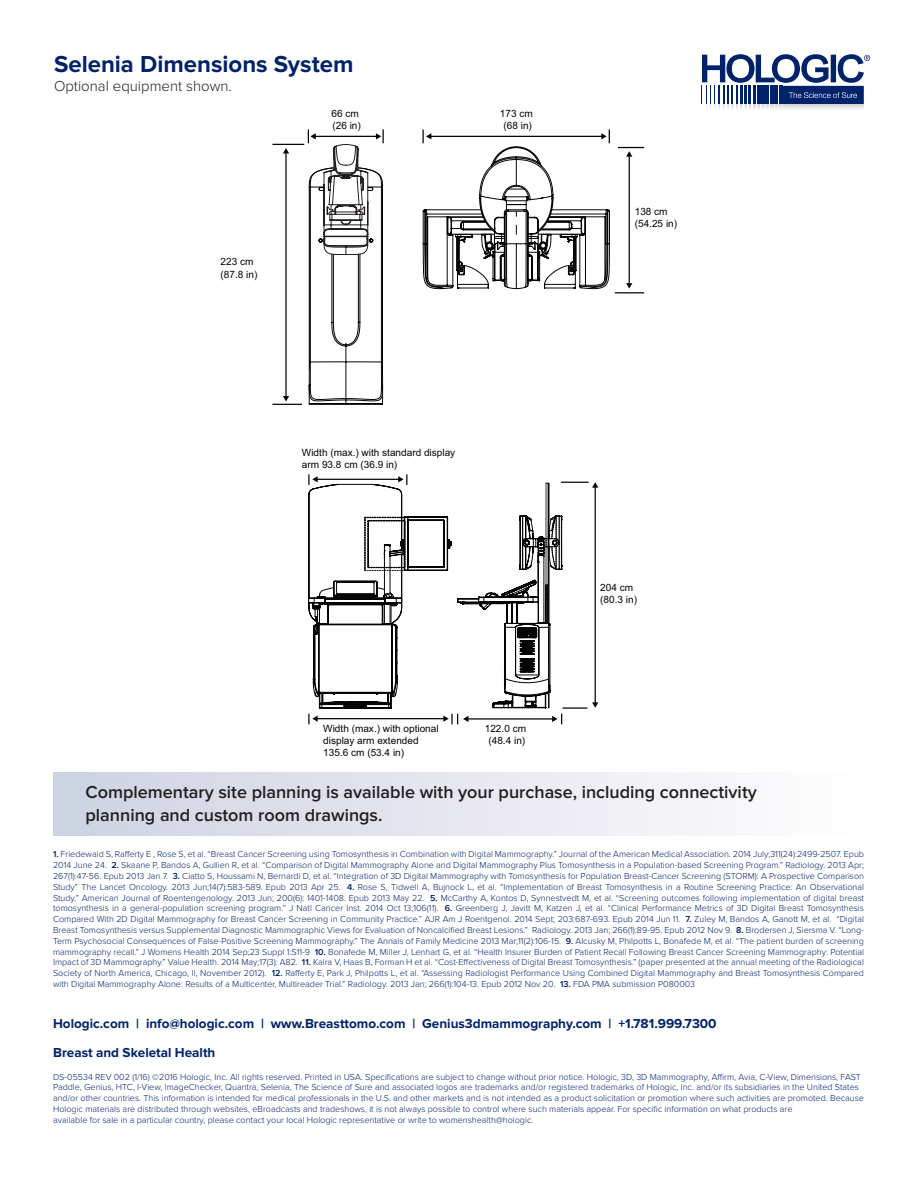
<style>
.page{position:relative;width:918px;height:1188px;background:#fff}
.page>*{position:absolute;margin:0;border:0;box-sizing:border-box;transform-origin:0 0}
.t1{font:700 24px "Proxima Nova";color:#00226b}
.t2{font:600 18px/22.5px "Proxima Nova";color:#231f20}
.t3{font:300 15px "Proxima Nova";color:#231f20}
.t4{font:700 13.5px "Proxima Nova";color:#00226b}
.t5{font:10.05px/12px "Arial";color:#040503}
.t6{font:300 9px/10.8px "Proxima Nova";color:#00226b;text-align:justify}
.s1{font-weight:600}
</style>
<div class="page">
<svg style="left:702px;top:54px;width:168px;height:55px"></svg>
<div style="left:53px;top:772px;width:811px;height:64px;background:linear-gradient(to right,#ced2e1,#fffdfe)"></div>
<hr style="left:273px;top:144px;width:31px;height:1px;background:#040503">
<svg style="left:308px;top:129px;width:76px;height:272px"></svg>
<hr style="left:285px;top:153px;width:2px;height:244px;background:#060705">
<svg style="left:273px;top:396px;width:29px;height:9px"></svg>
<svg style="left:283px;top:148px;width:6px;height:5px"></svg>
<svg style="left:422px;top:129px;width:222px;height:165px"></svg>
<svg style="left:308px;top:474px;width:290px;height:251px"></svg>
<p class="t1" style="left:54px;top:50px;width:301px">Selenia Dimensions System</p>
<p class="t3" style="left:54px;top:78px;width:179px">Optional equipment shown.</p>
<p class="t5" style="left:221px;top:257px;width:38px">223 cm (87.8 in)</p>
<p class="t5" style="left:332px;top:109px;width:31px">66 cm (26 in)</p>
<p class="t5" style="left:500px;top:109px;width:34px;text-align:center">173 cm (68 in)</p>
<p class="t5" style="left:302px;top:448px;width:155px">Width (max.) with standard display arm 93.8 cm (36.9 in)</p>
<p class="t5" style="left:323px;top:724px;width:117px">Width (max.) with optional display arm extended<br>135.6 cm (53.4 in)</p>
<p class="t5" style="left:485px;top:724px;width:43px;text-align:center">122.0 cm (48.4 in)</p>
<p class="t5" style="left:635px;top:207px;width:44px">138 cm (54.25 in)</p>
<p class="t5" style="left:600px;top:582px;width:38px">204 cm (80.3 in)</p>
<p class="t2" style="left:86px;top:781px;width:673px">Complementary site planning is available with your purchase, including connectivity planning and custom room drawings.</p>
<p class="t6" style="left:53px;top:849px;width:813px"><span class="s1">1.</span> Friedewald S, Rafferty E , Rose S, et al. “Breast Cancer Screening using Tomosynthesis in Combination with Digital Mammography.” Journal of the American Medical Association. 2014 July;311(24):2499-2507. Epub 2014 June 24. <span class="s1">2.</span> Skaane P, Bandos A, Gullien R, et al. “Comparison of Digital Mammography Alone and Digital Mammography Plus Tomosynthesis in a Population-based Screening Program.” Radiology. 2013 Apr; 267(1):47-56. Epub 2013 Jan 7. <span class="s1">3.</span> Ciatto S, Houssami N, Bernardi D, et al. “Integration of 3D Digital Mammography with Tomosynthesis for Population Breast-Cancer Screening (STORM): A Prospective Comparison Study” The Lancet Oncology. 2013 Jun;14(7):583-589. Epub 2013 Apr 25. <span class="s1">4.</span> Rose S, Tidwell A, Bujnock L, et al. “Implementation of Breast Tomosynthesis in a Routine Screening Practice: An Observational Study.” American Journal of Roentengenology. 2013 Jun; 200(6): 1401-1408. Epub 2013 May 22. <span class="s1">5.</span> McCarthy A, Kontos D, Synnestvedt M, et al. “Screening outcomes following implementation of digital breast tomosynthesis in a general-population screening program.” J Natl Cancer Inst. 2014 Oct 13;106(11). <span class="s1">6.</span> Greenberg J, Javitt M, Katzen J, et al. “Clinical Performance Metrics of 3D Digital Breast Tomosynthesis Compared With 2D Digital Mammography for Breast Cancer Screening in Community Practice.” AJR Am J Roentgenol. 2014 Sept; 203:687-693. Epub 2014 Jun 11. <span class="s1">7.</span> Zuley M, Bandos A, Ganott M, et al. “Digital Breast Tomosynthesis versus Supplemental Diagnostic Mammographic Views for Evaluation of Noncalcified Breast Lesions.” Radiology. 2013 Jan; 266(1):89-95. Epub 2012 Nov 9. <span class="s1">8.</span> Brodersen J, Siersma V. “Long-Term Psychosocial Consequences of False-Positive Screening Mammography.” The Annals of Family Medicine 2013 Mar;11(2):106-15. <span class="s1">9.</span> Alcusky M, Philpotts L, Bonafede M, et al. “The patient burden of screening mammography recall.” J Womens Health 2014 Sep;23 Suppl 1:S11-9 <span class="s1">10.</span> Bonafede M, Miller J, Lenhart G, et al. “Health Insurer Burden of Patient Recall Following Breast Cancer Screening Mammography: Potential Impact of 3D Mammography.” Value Health. 2014 May;17(3): A82. <span class="s1">11.</span> Kalra V, Haas B, Forman H et al. “Cost-Effectiveness of Digital Breast Tomosynthesis.” (paper presented at the annual meeting of the Radiological Society of North America, Chicago, Il, November 2012). <span class="s1">12.</span> Rafferty E, Park J, Philpotts L, et al. “Assessing Radiologist Performance Using Combined Digital Mammography and Breast Tomosynthesis Compared with Digital Mammography Alone: Results of a Multicenter, Multireader Trial.” Radiology. 2013 Jan; 266(1):104-13. Epub 2012 Nov 20. <span class="s1">13.</span> FDA PMA submission P080003</p>
<p class="t4" style="left:53px;top:1015px;width:665px">Hologic.com | info@hologic.com | www.Breasttomo.com | Genius3dmammography.com | +1.781.999.7300</p>
<p class="t4" style="left:53px;top:1045px;width:164px">Breast and Skeletal Health</p>
<p class="t6" style="left:53px;top:1071px;width:812px;text-align:left">DS-05534 REV 002 (1/16) ©2016 Hologic, Inc. All rights reserved. Printed in USA. Specifications are subject to change without prior notice. Hologic, 3D, 3D Mammography, Affirm, Avia, C-View, Dimensions, FAST Paddle, Genius, HTC, I-View, ImageChecker, Quantra, Selenia, The Science of Sure and associated logos are trademarks and/or registered trademarks of Hologic, Inc. and/or its subsidiaries in the United States and/or other countries. This information is intended for medical professionals in the U.S. and other markets and is not intended as a product solicitation or promotion where such activities are promoted. Because Hologic materials are distributed through websites, eBroadcasts and tradeshows, it is not always possible to control where such materials appear. For specific information on what products are<br>available for sale in a particular country, please contact your local Hologic representative or write to womenshealth@hologic.</p>
</div>
